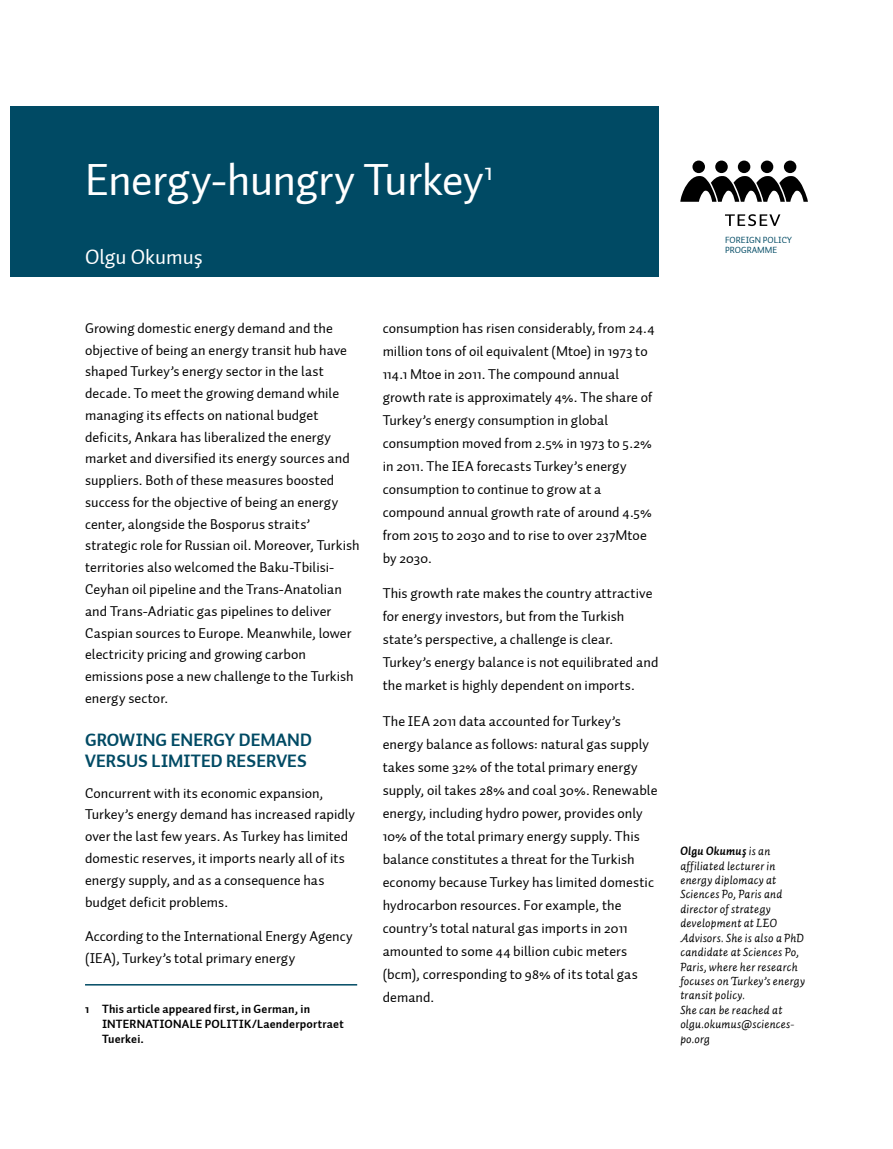
<style>
.page{position:relative;width:893px;height:1149px;background:#fff}
.page>*{position:absolute;margin:0;border:0;box-sizing:border-box;transform-origin:0 0}
.t1{font:45px "Auto 2 TR Regular";letter-spacing:-.015em;color:#fff}
.t2{font:21px "Auto 2 TR Regular";color:#fff}
.t3{font:18px/21.6px "Auto 2 TR Bold";color:#004a64}
.t4{font:14.25px/23px "Auto 2 TR Regular";letter-spacing:.005em;color:#000}
.t5{font:italic 12px/14.4px "Auto 2 TR Regular";letter-spacing:.02em;color:#000}
.t6{font:12px/15px "Auto 2 TR Bold";letter-spacing:.015em;color:#000}
.t7{font:italic 12px "Auto 2 TR Bold";letter-spacing:.015em;color:#000}
.t8{font:9px/10.5px "Auto 2 TR Regular";color:#004a64}
.s1{font-family:"Auto 2 TR Regular"}
</style>
<div class="page">
<div style="left:11px;top:106px;width:648px;height:170px;background:#004a64"></div>
<hr style="left:85px;top:983px;width:272px;height:2px;background:#004a64">
<svg style="left:725px;top:214px;width:55px;height:12px"></svg>
<div style="left:784px;top:160px;width:12px;height:13px;background:#000;border-radius:50%"></div>
<div style="left:761px;top:160px;width:12px;height:13px;background:#000;border-radius:50%"></div>
<div style="left:738px;top:160px;width:12px;height:13px;background:#000;border-radius:50%"></div>
<div style="left:715px;top:160px;width:13px;height:13px;background:#000;border-radius:50%"></div>
<svg style="left:680px;top:176px;width:128px;height:26px"></svg>
<div style="left:692px;top:160px;width:13px;height:13px;background:#000;border-radius:50%"></div>
<h1 class="t1" style="left:85px;top:152px;width:409px">Energy-hungry Turkey<sup>1</sup></h1>
<h2 class="t2" style="left:85px;top:243px;width:119px">Olgu Okumuş</h2>
<p class="t8" style="left:725px;top:234px;width:68px">FOREIGN POLICY<br>PROGRAMME</p>
<p class="t4" style="left:85px;top:317px;width:276px;line-height:21.8px">Growing domestic energy demand and the objective of being an energy transit hub have shaped Turkey’s energy sector in the last decade. To meet the growing demand while managing its effects on national budget deficits, Ankara has liberalized the energy market and diversified its energy sources and suppliers. Both of these measures boosted success for the objective of being an energy center, alongside the Bosporus straits’ strategic role for Russian oil. Moreover, Turkish territories also welcomed the Baku-Tbilisi-Ceyhan oil pipeline and the Trans-Anatolian and Trans-Adriatic gas pipelines to deliver Caspian sources to Europe. Meanwhile, lower electricity pricing and growing carbon emissions pose a new challenge to the Turkish energy sector.</p>
<p class="t3" style="left:85px;top:729px;width:228px">GROWING ENERGY DEMAND<br>VERSUS LIMITED RESERVES</p>
<p class="t4" style="left:85px;top:782px;width:272px;line-height:21.8px">Concurrent with its economic expansion, Turkey’s energy demand has increased rapidly over the last few years. As Turkey has limited domestic reserves, it imports nearly all of its energy supply, and as a consequence has budget deficit problems.</p>
<p class="t4" style="left:85px;top:925px;width:269px;line-height:21.8px">According to the International Energy Agency (IEA), Turkey’s total primary energy</p>
<p class="t6" style="left:102px;top:1000px;width:243px;text-indent:-17px">1 This article appeared first, in German, in<br>INTERNATIONALE POLITIK/Laenderportraet<br>Tuerkei.</p>
<p class="t4" style="left:383px;top:316px;width:273px">consumption has risen considerably, from 24.4 million tons of oil equivalent (Mtoe) in 1973 to 114.1 Mtoe in 2011. The compound annual growth rate is approximately 4%. The share of Turkey’s energy consumption in global consumption moved from 2.5% in 1973 to 5.2% in 2011. The IEA forecasts Turkey’s energy consumption to continue to grow at a compound annual growth rate of around 4.5% from 2015 to 2030 and to rise to over 237Mtoe by 2030.</p>
<p class="t4" style="left:383px;top:582px;width:277px">This growth rate makes the country attractive for energy investors, but from the Turkish state’s perspective, a challenge is clear.<br>Turkey’s energy balance is not equilibrated and the market is highly dependent on imports.</p>
<p class="t4" style="left:383px;top:709px;width:276px">The IEA 2011 data accounted for Turkey’s energy balance as follows: natural gas supply takes some 32% of the total primary energy supply, oil takes 28% and coal 30%. Renewable energy, including hydro power, provides only 10% of the total primary energy supply. This balance constitutes a threat for the Turkish economy because Turkey has limited domestic hydrocarbon resources. For example, the country’s total natural gas imports in 2011 amounted to some 44 billion cubic meters (bcm), corresponding to 98% of its total gas demand.</p>
<p class="t7" style="left:680px;top:843px;width:92px">Olgu Okumuş <span class="s1">is an</span></p>
<p class="t5" style="left:680px;top:858px;width:126px">affiliated lecturer in energy diplomacy at<br>Sciences Po, Paris and director of strategy development at LEO<br>Advisors. She is also a PhD candidate at Sciences Po,<br>Paris, where her research focuses on Turkey’s energy transit policy.<br>She can be reached at olgu.okumus@sciences&shy;po.org</p>
</div>
